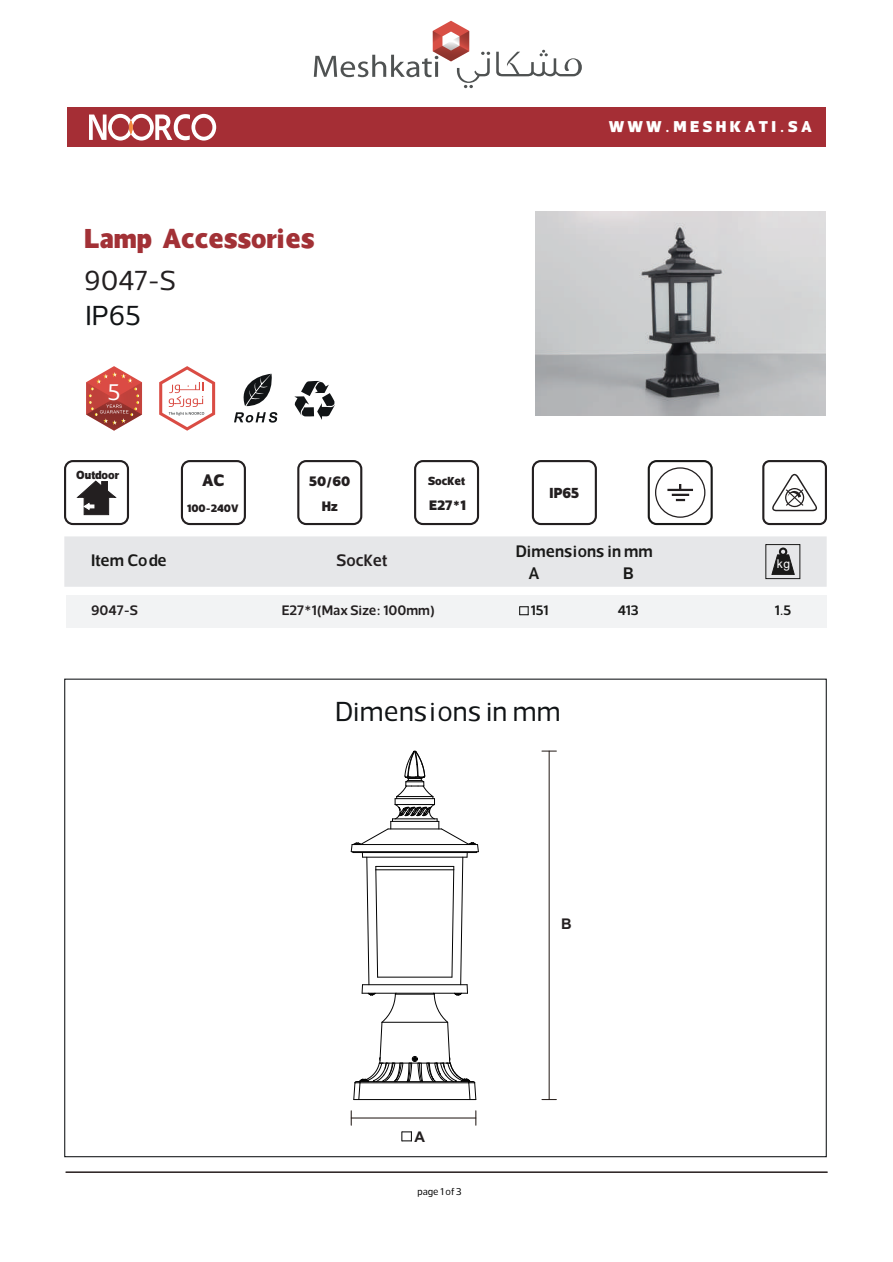
<style>
.page{position:relative;width:893px;height:1262px;background:#fff}
.page>*{position:absolute;margin:0;border:0;box-sizing:border-box;transform-origin:0 0}
.t1{font:42px "Somar";color:#111416}
.t2{font:42px "Somar";color:#a23136}
.t3{font:42px "Somar";color:#231f20}
.t4{font:34.5px "Somar";color:#fff}
.t5{font:25.5px/21.3px "Somar";color:#191918}
.t6{font:25.5px "Somar";color:#231f20}
.t7{font:24px "Somar";letter-spacing:.145em;color:#fff}
.t8{font:22.35px "Somar";color:#231f20;scale:.94 1}
.t9{font:21px/25.2px "Somar";color:#231f20;text-align:center}
.t10{font:21px "Somar";color:#191918}
.t11{font:18px "Somar";color:#231f20}
.t12{font:16.5px "Somar";color:#231f20}
.t13{font:15px "Somar";color:#000001}
.t14{font:700 14.7px "Arial";color:#231f20}
.t15{font:12.15px "Arial";color:#fff}
</style>
<div class="page">
<svg style="left:159px;top:366px;width:56px;height:65px"></svg>
<svg style="left:86px;top:366px;width:56px;height:65px"></svg>
<svg style="left:234px;top:412px;width:43px;height:10px"></svg>
<svg style="left:243px;top:374px;width:29px;height:32px"></svg>
<svg style="left:294px;top:381px;width:41px;height:39px"></svg>
<div style="left:67px;top:107px;width:758px;height:40px;background:#a52e35"></div>
<svg style="left:496px;top:50px;width:86px;height:26px"></svg>
<svg style="left:314px;top:21px;width:176px;height:67px"></svg>
<div style="left:762px;top:460px;width:65px;height:65px;border:2px solid #231f20;border-radius:6px"></div>
<svg style="left:772px;top:474px;width:45px;height:37px"></svg>
<div style="left:181px;top:460px;width:65px;height:65px;border:2px solid #231f20;border-radius:8px"></div>
<div style="left:297px;top:460px;width:65px;height:65px;border:2px solid #231f20;border-radius:8px"></div>
<div style="left:532px;top:460px;width:65px;height:65px;border:2px solid #231f20;border-radius:8px"></div>
<svg style="left:77px;top:481px;width:39px;height:34px"></svg>
<div style="left:64px;top:460px;width:65px;height:65px;border:2px solid #231f20;border-radius:8px"></div>
<div style="left:647px;top:460px;width:65px;height:65px;border:2px solid #191918;border-radius:8px"></div>
<div style="left:655px;top:467px;width:50px;height:51px;border:1px solid #231f20;border-radius:50%"></div>
<svg style="left:668px;top:484px;width:24px;height:17px"></svg>
<div style="left:64px;top:536px;width:762px;height:51px;background:#e6e7e9"></div>
<div style="left:67px;top:595px;width:760px;height:32px;background:#f2f3f4"></div>
<div style="left:765px;top:544px;width:35px;height:35px;border:1px solid #191918"></div>
<div style="left:778px;top:547px;width:9px;height:9px;border:2px solid #191918;border-radius:50%"></div>
<svg style="left:771px;top:554px;width:24px;height:21px"></svg>
<img style="left:588px;top:211px;width:185px;height:205px">
<svg style="left:542px;top:750px;width:14px;height:1px"></svg>
<svg style="left:542px;top:1099px;width:14px;height:1px"></svg>
<hr style="left:548px;top:751px;width:1px;height:348px;background:#211814">
<svg style="left:351px;top:1110px;width:1px;height:15px"></svg>
<svg style="left:475px;top:1110px;width:1px;height:15px"></svg>
<hr style="left:351px;top:1117px;width:125px;height:1px;background:#211814">
<div style="left:414px;top:460px;width:65px;height:65px;border:2px solid #231f20;border-radius:8px"></div>
<svg style="left:89px;top:114px;width:127px;height:27px"></svg>
<svg style="left:351px;top:750px;width:128px;height:350px"></svg>
<svg style="left:519px;top:606px;width:9px;height:9px"></svg>
<svg style="left:401px;top:1131px;width:11px;height:10px"></svg>
<p class="t7" style="left:609px;top:110px;width:204px">WWW.MESHKATI.SA</p>
<h1 class="t2" style="left:84px;top:210px;width:232px">Lamp Accessories</h1>
<h1 class="t3" style="left:84px;top:251px;width:93px">9047-S</h1>
<h1 class="t1" style="left:86px;top:286px;width:57px">IP65</h1>
<h2 class="t4" style="left:108px;top:368px;width:14px">5</h2>
<p class="t11" style="left:76px;top:462px;width:44px">Outdoor</p>
<p class="t6" style="left:202px;top:463px;width:24px">AC</p>
<p class="t12" style="left:187px;top:496px;width:53px">100-240V</p>
<p class="t9" style="left:309px;top:467px;width:43px">50/60<br>Hz</p>
<p class="t8" style="left:549px;top:478px;width:33px">IP65</p>
<p class="t11" style="left:428px;top:469px;width:39px">Socket</p>
<p class="t9" style="left:429px;top:492px;width:38px">E27*1</p>
<p class="t5" style="left:91px;top:548px;width:77px">Item Code</p>
<p class="t9" style="left:91px;top:596px;width:48px">9047-S</p>
<p class="t6" style="left:336px;top:543px;width:52px">Socket</p>
<p class="t9" style="left:282px;top:596px;width:155px">E27*1(Max Size: 100mm)</p>
<p class="t5" style="left:528px;top:539px;width:126px;text-indent:-13px">Dimens ons in mm<br>A</p>
<p class="t5" style="left:573px;top:539px;width:6px">i</p>
<p class="t5" style="left:623px;top:561px;width:12px">B</p>
<p class="t10" style="left:531px;top:596px;width:19px">151</p>
<p class="t10" style="left:617px;top:596px;width:23px">413</p>
<h1 class="t1" style="left:335px;top:683px;width:227px">Dimensions in mm</h1>
<p class="t14" style="left:414px;top:1126px;width:12px">A</p>
<p class="t13" style="left:417px;top:1181px;width:46px">page 1 of 3</p>
<p class="t14" style="left:561px;top:913px;width:12px">B</p>
<p class="t15" style="left:776px;top:555px;width:15px">kg</p>
<p class="t10" style="left:774px;top:596px;width:18px">1.5</p>
</div>
